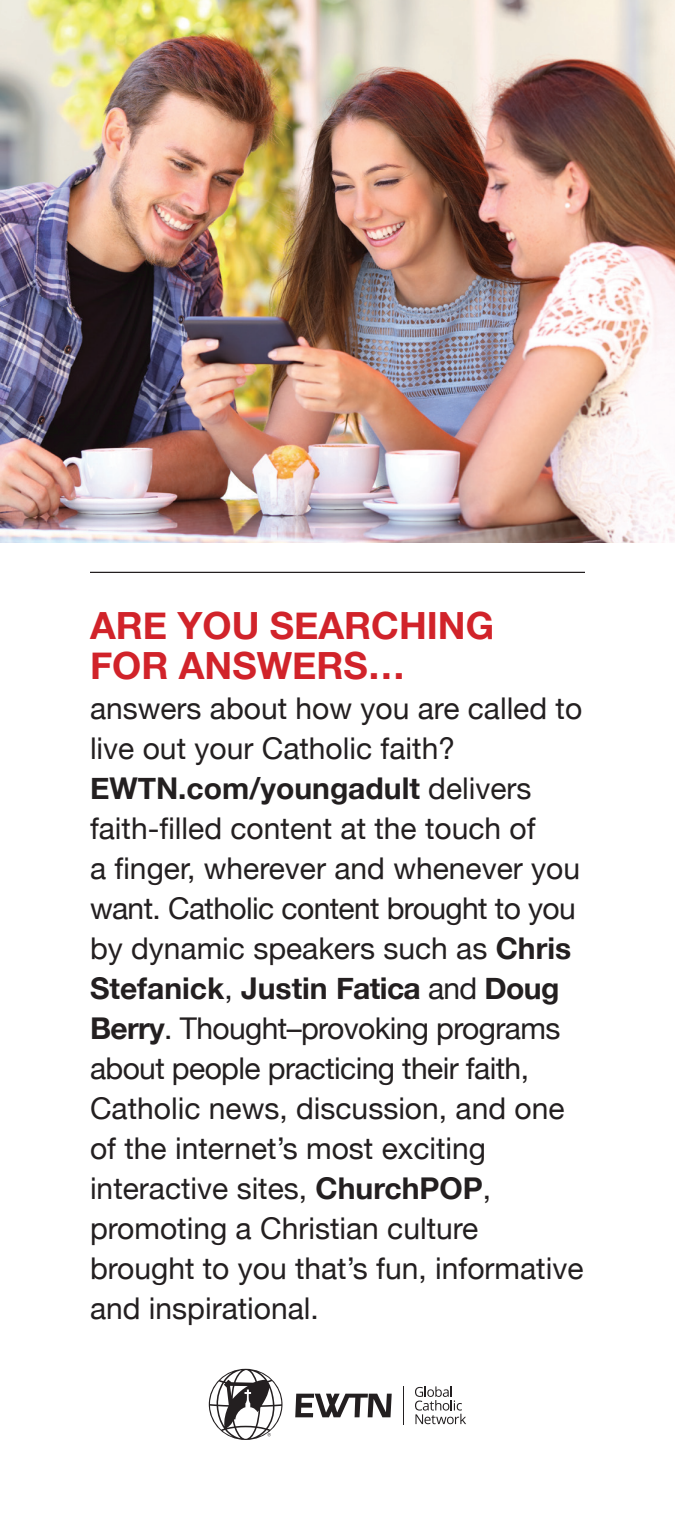
<style>
.page{position:relative;width:675px;height:1530px;background:#fff}
.page>*{position:absolute;margin:0;border:0;box-sizing:border-box;transform-origin:0 0}
.t1{font:700 37.5px "Helvetica Neue";color:#d1232a}
.t2{font:30px/40px "Helvetica Neue";color:#231f20}
.t3{font:30px/40px "Helvetica Neue";letter-spacing:-.02em;color:#231f20}
.s1{font-weight:700}
</style>
<div class="page">
<hr style="left:90px;top:572px;width:495px;height:1px;background:#231f20">
<svg style="left:209px;top:1369px;width:73px;height:71px"></svg>
<svg style="left:295px;top:1394px;width:97px;height:23px"></svg>
<hr style="left:403px;top:1386px;width:1px;height:39px;background:#231f20">
<svg style="left:415px;top:1386px;width:51px;height:38px"></svg>
<img style="left:0;top:0;width:675px;height:543px">
<p class="t1" style="left:90px;top:596px;width:406px">ARE YOU SEARCHING</p>
<p class="t1" style="left:90px;top:636px;width:317px">FOR ANSWERS…</p>
<p class="t2" style="left:90px;top:690px;width:494px">answers about how you are called to live out your Catholic faith?</p>
<p class="t2" style="left:90px;top:770px;width:447px"><span class="s1">EWTN.com/youngadult</span> delivers faith-filled content at the touch of</p>
<p class="t3" style="left:90px;top:850px;width:492px">a finger, wherever and whenever you want. Catholic content brought to you by dynamic speakers such as <span class="s1">Chris Stefanick</span>, <span class="s1">Justin Fatica</span> and <span class="s1">Doug Berry</span>. Thought–provoking programs about people practicing their faith, Catholic news, discussion, and one</p>
<p class="t2" style="left:90px;top:1130px;width:495px">of the internet’s most exciting interactive sites, <span class="s1">ChurchPOP</span>, promoting a Christian culture brought to you that’s fun, informative and inspirational.</p>
</div>
